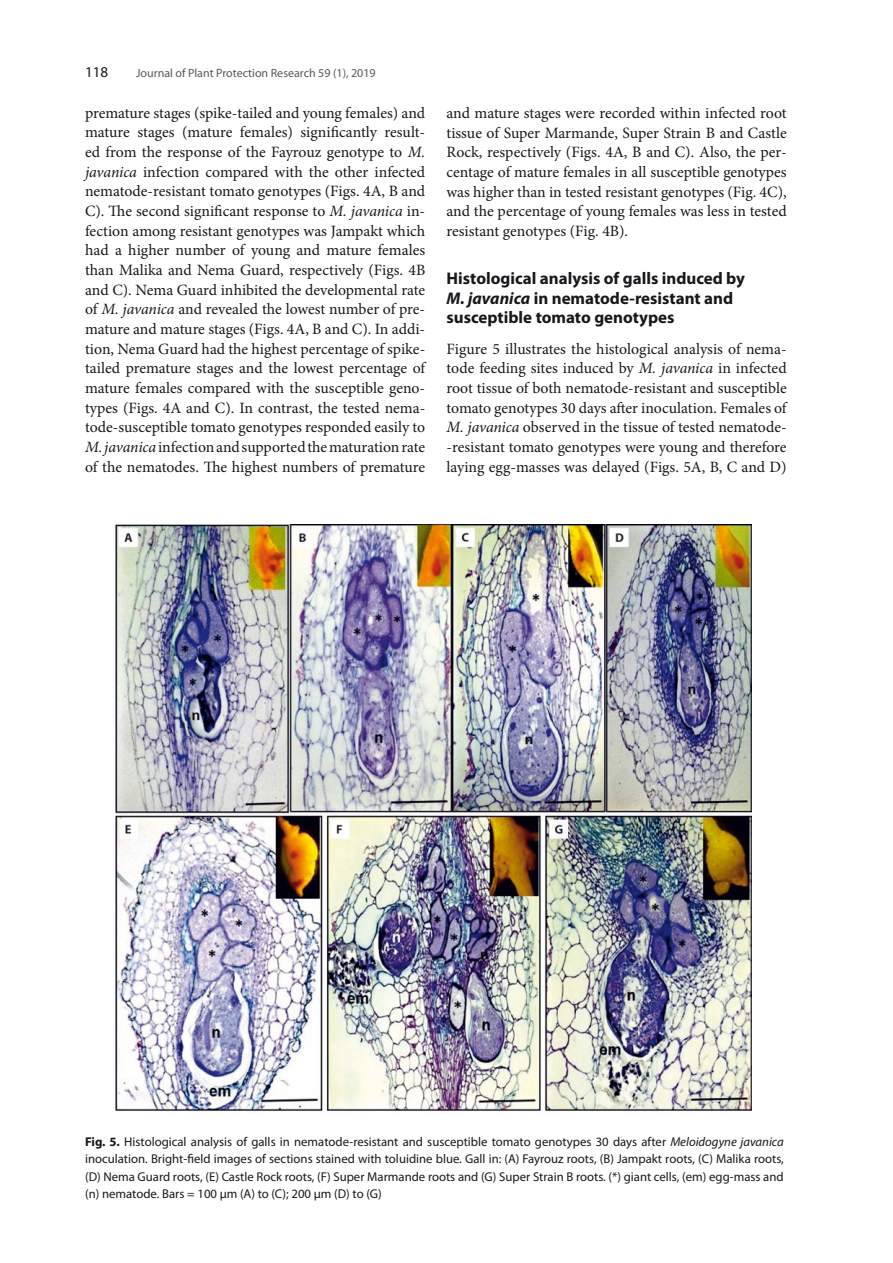
<style>
.page{position:relative;width:893px;height:1263px;background:#fff}
.page>*{position:absolute;margin:0;border:0;box-sizing:border-box;transform-origin:0 0}
.t1{font:700 16.95px/19.6px "Myriad Pro";color:#1a171c}
.t2{font:15.75px/19.6px "Minion Pro";letter-spacing:-.005em;color:#1a171c;text-align:justify}
.t3{font:15px "Myriad Pro";color:#1a171c}
.t4{font:12.75px/17.2px "Myriad Pro";color:#1a171c;text-align:justify}
.t5{font:12px "Myriad Pro";color:#58585a}
.s1{font-style:italic}
.s2{font-weight:700}
</style>
<div class="page">
<img style="left:116px;top:524px;width:635px;height:589px">
<p class="t3" style="left:85px;top:63px;width:25px">118</p>
<p class="t5" style="left:136px;top:66px;width:241px">Journal of Plant Protection Research 59 (1), 2019</p>
<p class="t2" style="left:85px;top:103px;width:342px">premature stages (spike-tailed and young females) and mature stages (mature females) significantly result&shy;ed from the response of the Fayrouz genotype to <span class="s1">M. javanica</span> infection compared with the other infected nematode-resistant tomato genotypes (Figs. 4A, B and C). The second significant response to <span class="s1">M. javanica</span> in&shy;fection among resistant genotypes was Jampakt which had a higher number of young and mature females than Malika and Nema Guard, respectively (Figs. 4B and C). Nema Guard inhibited the developmental rate of <span class="s1">M. javanica</span> and revealed the lowest number of pre&shy;mature and mature stages (Figs. 4A, B and C). In addi&shy;tion, Nema Guard had the highest percentage of spike&shy;tailed premature stages and the lowest percentage of mature females compared with the susceptible geno&shy;types (Figs. 4A and C). In contrast, the tested nema&shy;tode-susceptible tomato genotypes responded easily to <span class="s1">M. javanica</span> infection and supported the maturation rate of the nematodes. The highest numbers of premature</p>
<p class="t2" style="left:446px;top:103px;width:342px">and mature stages were recorded within infected root tissue of Super Marmande, Super Strain B and Castle Rock, respectively (Figs. 4A, B and C). Also, the per&shy;centage of mature females in all susceptible genotypes was higher than in tested resistant genotypes (Fig. 4C), and the percentage of young females was less in tested resistant genotypes (Fig. 4B).</p>
<p class="t1" style="left:446px;top:268px;width:300px">Histological analysis of galls induced by<br><span class="s1">M. javanica</span> in nematode-resistant and susceptible tomato genotypes</p>
<p class="t2" style="left:446px;top:339px;width:342px">Figure 5 illustrates the histological analysis of nema&shy;tode feeding sites induced by <span class="s1">M. javanica</span> in infected root tissue of both nematode-resistant and susceptible tomato genotypes 30 days after inoculation. Females of <span class="s1">M. javanica</span> observed in the tissue of tested nematode--resistant tomato genotypes were young and therefore laying egg-masses was delayed (Figs. 5A, B, C and D)</p>
<p class="t4" style="left:85px;top:1133px;width:700px"><span class="s2">Fig. 5.</span> Histological analysis of galls in nematode-resistant and susceptible tomato genotypes 30 days after <span class="s1">Meloidogyne javanica </span>inoculation. Bright-field images of sections stained with toluidine blue. Gall in: (A) Fayrouz roots, (B) Jampakt roots, (C) Malika roots, (D) Nema Guard roots, (E) Castle Rock roots, (F) Super Marmande roots and (G) Super Strain B roots. (*) giant cells, (em) egg-mass and (n) nematode. Bars = 100 µm (A) to (C); 200 µm (D) to (G)</p>
</div>
